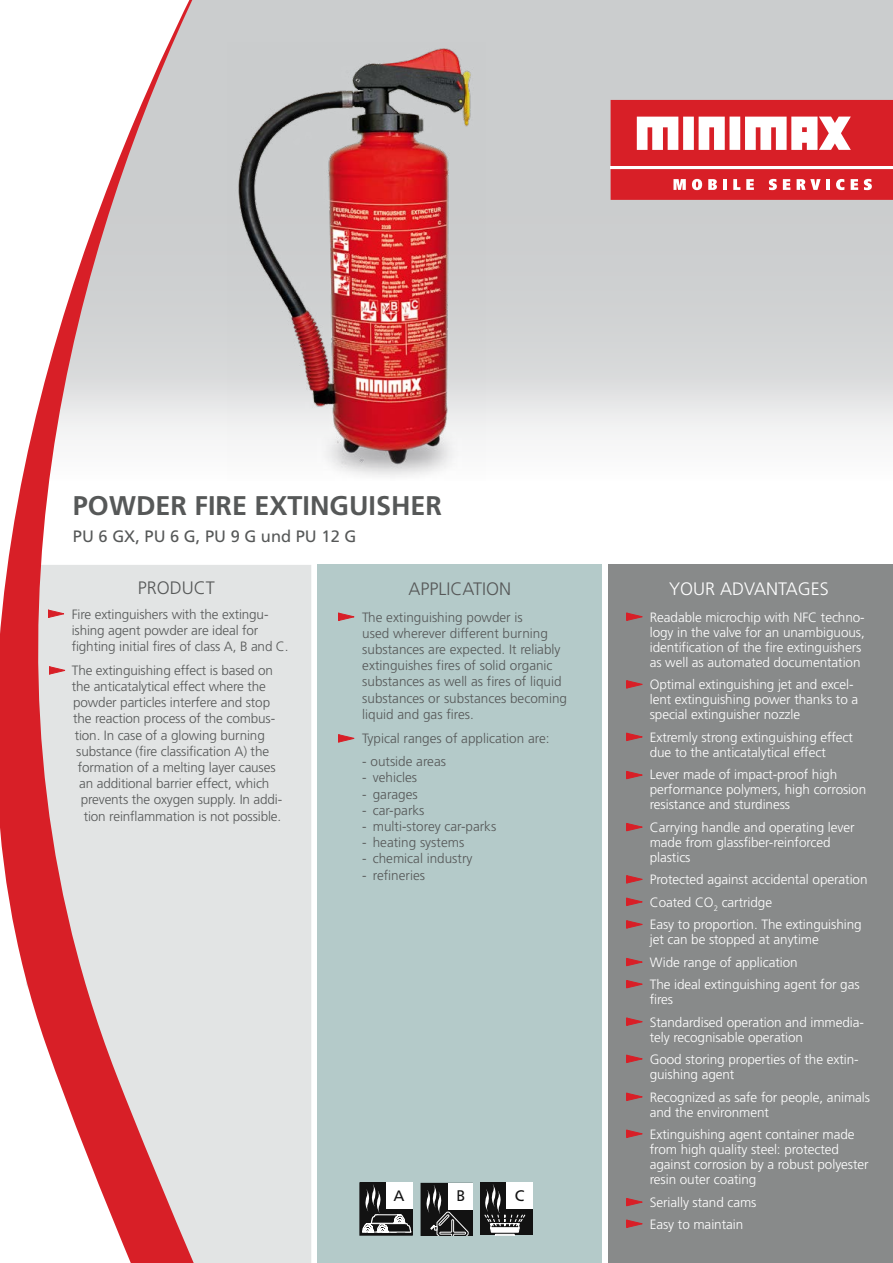
<style>
.page{position:relative;width:893px;height:1263px;background:#fff}
.page>*{position:absolute;margin:0;border:0;box-sizing:border-box;transform-origin:0 0}
.t1{font:700 27px "Frutiger CE";color:#565858}
.t2{font:300 18px "Frutiger CE";color:#565858}
.t3{font:300 18px "Frutiger CE";color:#fff}
.t4{font:16.5px "Frutiger CE";color:#565858}
.t5{font:15.3px "Frutiger BQ";color:#121212;scale:.96 1}
.t6{font:15.15px "Frutiger BQ";color:#121212}
.t7{font:15px "Frutiger BQ";color:#121212}
.t8{font:300 13.5px/15px "Frutiger CE";letter-spacing:-.005em;color:#fff}
.t9{font:300 13.5px/16.2px "Frutiger CE";letter-spacing:-.01em;color:#565858}
</style>
<div class="page">
<div style="left:199px;top:565px;width:112px;height:698px;background:#e2e4e4"></div>
<div style="left:317px;top:565px;width:285px;height:698px;background:#b4cac9"></div>
<div style="left:608px;top:565px;width:285px;height:698px;background:#888a8a"></div>
<svg style="left:611px;top:100px;width:282px;height:66px"></svg>
<div style="left:611px;top:169px;width:282px;height:31px;background:#d81f27"></div>
<svg style="left:673px;top:179px;width:13px;height:11px"></svg>
<svg style="left:692px;top:179px;width:10px;height:11px"></svg>
<svg style="left:708px;top:179px;width:9px;height:11px"></svg>
<hr style="left:723px;top:179px;width:4px;height:11px;background:#fff">
<svg style="left:733px;top:179px;width:7px;height:11px"></svg>
<svg style="left:746px;top:179px;width:8px;height:11px"></svg>
<svg style="left:769px;top:179px;width:8px;height:11px"></svg>
<svg style="left:783px;top:179px;width:7px;height:11px"></svg>
<svg style="left:797px;top:179px;width:24px;height:11px"></svg>
<hr style="left:826px;top:179px;width:4px;height:11px;background:#fff">
<svg style="left:836px;top:179px;width:8px;height:11px"></svg>
<svg style="left:851px;top:179px;width:7px;height:11px"></svg>
<svg style="left:864px;top:179px;width:8px;height:11px"></svg>
<div style="left:360px;top:1182px;width:52px;height:53px;border:1px solid #121212"></div>
<svg style="left:361px;top:1183px;width:51px;height:50px;background:#7c7c7c"></svg>
<svg style="left:421px;top:1183px;width:51px;height:52px;background:#363636"></svg>
<div style="left:448px;top:1183px;width:24px;height:26px;background:#fff"></div>
<svg style="left:0;top:0;width:199px;height:1263px"></svg>
<svg style="left:48px;top:610px;width:16px;height:7px"></svg>
<svg style="left:338px;top:735px;width:16px;height:7px"></svg>
<svg style="left:626px;top:921px;width:17px;height:7px"></svg>
<svg style="left:626px;top:980px;width:17px;height:8px"></svg>
<svg style="left:626px;top:1093px;width:17px;height:7px"></svg>
<svg style="left:626px;top:613px;width:17px;height:7px"></svg>
<svg style="left:626px;top:958px;width:17px;height:8px"></svg>
<svg style="left:626px;top:876px;width:17px;height:7px"></svg>
<svg style="left:626px;top:771px;width:17px;height:8px"></svg>
<svg style="left:626px;top:733px;width:17px;height:8px"></svg>
<svg style="left:626px;top:681px;width:17px;height:7px"></svg>
<div style="left:480px;top:1182px;width:53px;height:53px;background:#121212"></div>
<svg style="left:484px;top:1184px;width:42px;height:51px"></svg>
<div style="left:506px;top:1183px;width:27px;height:26px;background:#fff"></div>
<svg style="left:626px;top:823px;width:17px;height:8px"></svg>
<svg style="left:626px;top:1130px;width:17px;height:7px"></svg>
<svg style="left:338px;top:613px;width:16px;height:7px"></svg>
<svg style="left:626px;top:1055px;width:17px;height:7px"></svg>
<svg style="left:626px;top:1018px;width:17px;height:7px"></svg>
<svg style="left:626px;top:1198px;width:17px;height:8px"></svg>
<svg style="left:626px;top:1220px;width:17px;height:7px"></svg>
<svg style="left:626px;top:898px;width:17px;height:7px"></svg>
<img style="left:227px;top:43px;width:258px;height:437px">
<h1 class="t1" style="left:73px;top:490px;width:371px">POWDER FIRE EXTINGUISHER</h1>
<p class="t4" style="left:73px;top:527px;width:285px">PU 6 GX, PU 6 G, PU 9 G und PU 12 G</p>
<h2 class="t2" style="left:138px;top:577px;width:79px">PRODUCT</h2>
<h2 class="t2" style="left:408px;top:578px;width:104px">APPLICATION</h2>
<h2 class="t3" style="left:669px;top:578px;width:161px">YOUR ADVANTAGES</h2>
<p class="t9" style="left:72px;top:606px;width:218px">Fire extinguishers with the extingu&shy;ishing agent powder are ideal for fighting initial fires of class A, B and C.</p>
<p class="t9" style="left:72px;top:662px;width:203px">The extinguishing effect is based on</p>
<p class="t9" style="left:72px;top:678px;width:196px">the anticatalytical effect where the</p>
<p class="t9" style="left:73px;top:694px;width:198px">powder particles interfere and stop</p>
<p class="t9" style="left:73px;top:710px;width:203px">the reaction process of the combus-</p>
<p class="t9" style="left:75px;top:727px;width:192px">tion. In case of a glowing burning</p>
<p class="t9" style="left:76px;top:743px;width:194px">substance (fire classification A) the</p>
<p class="t9" style="left:78px;top:759px;width:199px">formation of a melting layer causes</p>
<p class="t9" style="left:79px;top:775px;width:192px">an additional barrier effect, which</p>
<p class="t9" style="left:81px;top:791px;width:203px">prevents the oxygen supply. In addi-</p>
<p class="t9" style="left:84px;top:808px;width:199px">tion reinflammation is not possible.</p>
<p class="t9" style="left:362px;top:609px;width:206px">The extinguishing powder is<br>used wherever different burning substances are expected. It reliably extinguishes fires of solid organic substances as well as fires of liquid substances or substances becoming liquid and gas fires.</p>
<p class="t9" style="left:362px;top:730px;width:189px">Typical ranges of application are:</p>
<p class="t9" style="left:362px;top:753px;width:85px">- outside areas</p>
<p class="t9" style="left:362px;top:769px;width:56px">- vehicles</p>
<p class="t9" style="left:362px;top:786px;width:57px">- garages</p>
<p class="t9" style="left:362px;top:802px;width:64px">- car-parks</p>
<p class="t9" style="left:362px;top:818px;width:135px">- multi-storey car-parks</p>
<p class="t9" style="left:362px;top:834px;width:104px">- heating systems</p>
<p class="t9" style="left:362px;top:850px;width:112px">- chemical industry</p>
<p class="t9" style="left:362px;top:867px;width:64px">- refineries</p>
<p class="t7" style="left:394px;top:1187px;width:12px">A</p>
<p class="t5" style="left:457px;top:1187px;width:10px">B</p>
<p class="t6" style="left:515px;top:1187px;width:11px">C</p>
<p class="t8" style="left:650px;top:609px;width:217px">Readable microchip with NFC techno&shy;logy in the valve for an unambiguous, identification of the fire extinguishers as well as automated documentation</p>
<p class="t8" style="left:650px;top:677px;width:210px">Optimal extinguishing jet and excel&shy;lent extinguishing power thanks to a special extinguisher nozzle</p>
<p class="t8" style="left:650px;top:729px;width:205px">Extremly strong extinguishing effect due to the anticatalytical effect</p>
<p class="t8" style="left:650px;top:767px;width:218px">Lever made of impact-proof high performance polymers, high corrosion resistance and sturdiness</p>
<p class="t8" style="left:650px;top:819px;width:206px">Carrying handle and operating lever made from glassfiber-reinforced plastics</p>
<p class="t8" style="left:650px;top:868px;width:219px;line-height:22.5px">Protected against accidental operation<br>Coated CO<sub>2</sub> cartridge<br>Easy to proportion. The extinguishing</p>
<p class="t8" style="left:650px;top:928px;width:211px;line-height:22.5px">jet can be stopped at anytime<br>Wide range of application<br>The ideal extinguishing agent for gas</p>
<p class="t8" style="left:650px;top:988px;width:216px;line-height:22.5px">fires<br>Standardised operation and immedia-</p>
<p class="t8" style="left:650px;top:1026px;width:210px;line-height:22.5px">tely recognisable operation<br>Good storing properties of the extin-</p>
<p class="t8" style="left:650px;top:1063px;width:222px;line-height:22.5px">guishing agent<br>Recognized as safe for people, animals</p>
<p class="t8" style="left:650px;top:1101px;width:206px;line-height:22.5px">and the environment<br>Extinguishing agent container made</p>
<p class="t8" style="left:650px;top:1142px;width:220px">from high quality steel: protected against corrosion by a robust polyester resin outer coating</p>
<p class="t8" style="left:650px;top:1191px;width:108px;line-height:22.5px">Serially stand cams<br>Easy to maintain</p>
</div>
